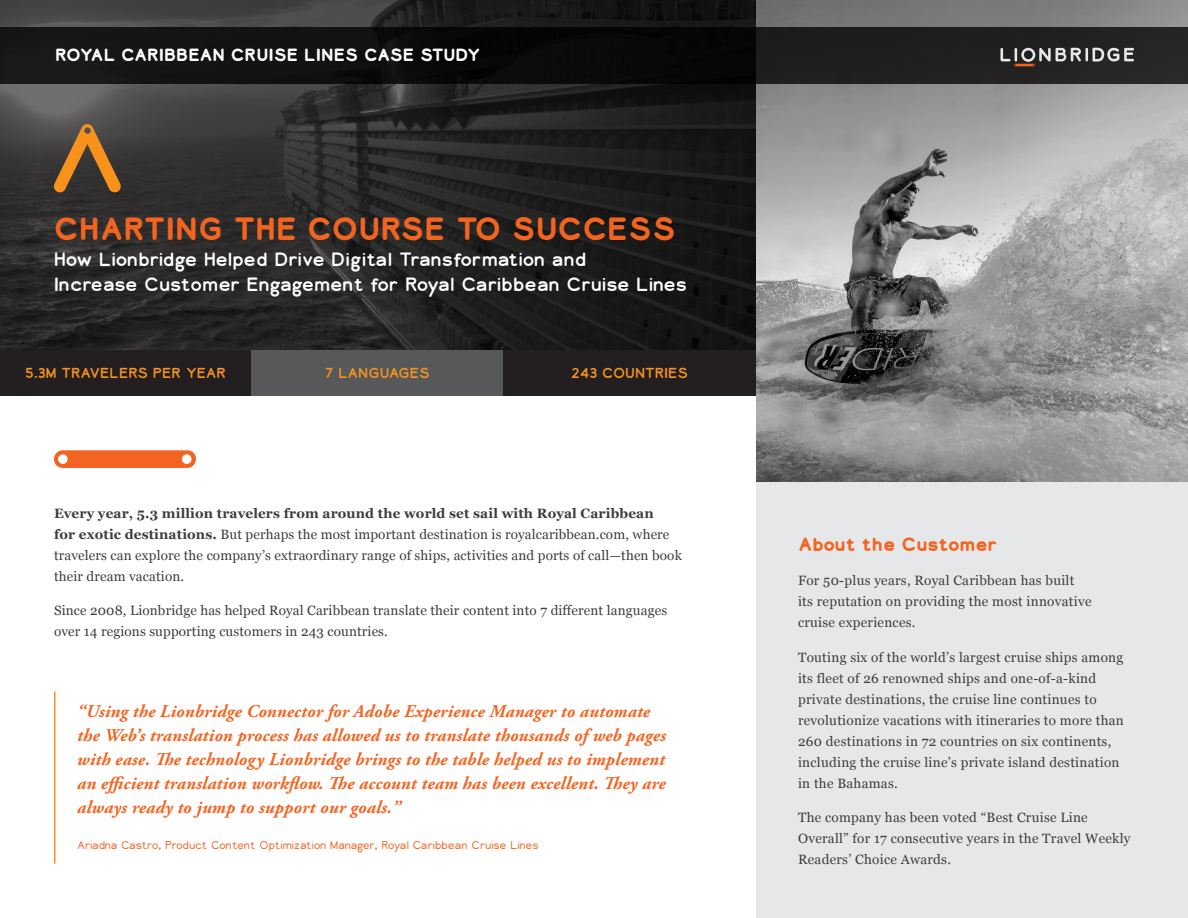
<style>
.page{position:relative;width:1188px;height:918px;background:#fff}
.page>*{position:absolute;margin:0;border:0;box-sizing:border-box;transform-origin:0 0}
.LB_Title{font:700 30px "Lionbridge Sans";color:#f36421}
.t1{font:italic 700 18px/24px "Adobe Garamond Pro";letter-spacing:.01em;color:#f36421}
.LB_Title-2{font:18px "Lionbridge Sans";letter-spacing:-.015em;color:#fff}
.t2{font:700 18px "Lionbridge Sans";color:#f36421}
.t3{font:700 16.5px "Lionbridge Sans";color:#fff}
.t4{font:13.5px/21px "Georgia";letter-spacing:.02em;color:#3e3e3f}
.t5{font:13.5px "Lionbridge Sans";color:#f7931d}
.t6{font:300 10.5px "Lionbridge Sans";letter-spacing:-.015em;color:#f36421}
.s1{font-weight:700}
</style>
<div class="page">
<img style="left:756px;top:0;width:432px;height:483px">
<div style="left:756px;top:483px;width:432px;height:435px;background:#e6e7e9"></div>
<svg style="left:0;top:0;width:756px;height:350px;background:#292828"></svg>
<svg style="left:54px;top:450px;width:142px;height:18px;background:#f47337"></svg>
<div style="left:0;top:350px;width:252px;height:46px;background:#231f20"></div>
<div style="left:252px;top:350px;width:251px;height:46px;background:#57585a"></div>
<div style="left:503px;top:350px;width:253px;height:46px;background:#231f20"></div>
<svg style="left:0;top:27px;width:1188px;height:56px;background:#151313"></svg>
<svg style="left:1000px;top:48px;width:134px;height:18px;background:#646060"></svg>
<hr style="left:54px;top:692px;width:2px;height:171px;background:#f7931d">
<svg style="left:53px;top:124px;width:69px;height:69px;background:#7a5831"></svg>
<p class="t3" style="left:55px;top:44px;width:427px">ROYAL CARIBBEAN CRUISE LINES CASE STUDY</p>
<p class="LB_Title" style="left:54px;top:208px;width:624px">CHARTING THE COURSE TO SUCCESS</p>
<p class="LB_Title-2" style="left:54px;top:246px;width:534px">How Lionbridge Helped Drive Digital Transformation and</p>
<p class="LB_Title-2" style="left:54px;top:271px;width:635px">Increase Customer Engagement for Royal Caribbean Cruise Lines</p>
<p class="t5" style="left:25px;top:363px;width:202px">5.3M TRAVELERS PER YEAR</p>
<p class="t5" style="left:325px;top:363px;width:106px">7 LANGUAGES</p>
<p class="t5" style="left:571px;top:363px;width:119px">243 COUNTRIES</p>
<p class="t4" style="left:54px;top:502px;width:629px"><span class="s1">Every year, 5.3 million travelers from around the world set sail with Royal Caribbean<br>for exotic destinations.</span> But perhaps the most important destination is royalcaribbean.com, where travelers can explore the company’s extraordinary range of ships, activities and ports of call—then book their dream vacation.</p>
<p class="t4" style="left:54px;top:599px;width:615px">Since 2008, Lionbridge has helped Royal Caribbean translate their content into 7 different languages over 14 regions supporting customers in 243 countries.</p>
<p class="t1" style="left:77px;top:699px;width:590px">“Using the Lionbridge Connector for Adobe Experience Manager to automate the Web’s translation process has allowed us to translate thousands of web pages with ease. The technology Lionbridge brings to the table helped us to implement an efficient translation workflow. The account team has been excellent. They are always ready to jump to support our goals.”</p>
<p class="t6" style="left:77px;top:837px;width:463px">Ariadna Castro, Product Content Optimization Manager, Royal Caribbean Cruise Lines</p>
<p class="t2" style="left:798px;top:532px;width:201px">About the Customer</p>
<p class="t4" style="left:798px;top:570px;width:295px">For 50-plus years, Royal Caribbean has built its reputation on providing the most innovative cruise experiences.</p>
<p class="t4" style="left:798px;top:646px;width:327px">Touting six of the world’s largest cruise ships among its fleet of 26 renowned ships and one-of-a-kind private destinations, the cruise line continues to revolutionize vacations with itineraries to more than 260 destinations in 72 countries on six continents, including the cruise line’s private island destination in the Bahamas.</p>
<p class="t4" style="left:798px;top:807px;width:334px">The company has been voted “Best Cruise Line<br>Overall” for 17 consecutive years in the Travel Weekly<br>Readers’ Choice Awards.</p>
</div>
